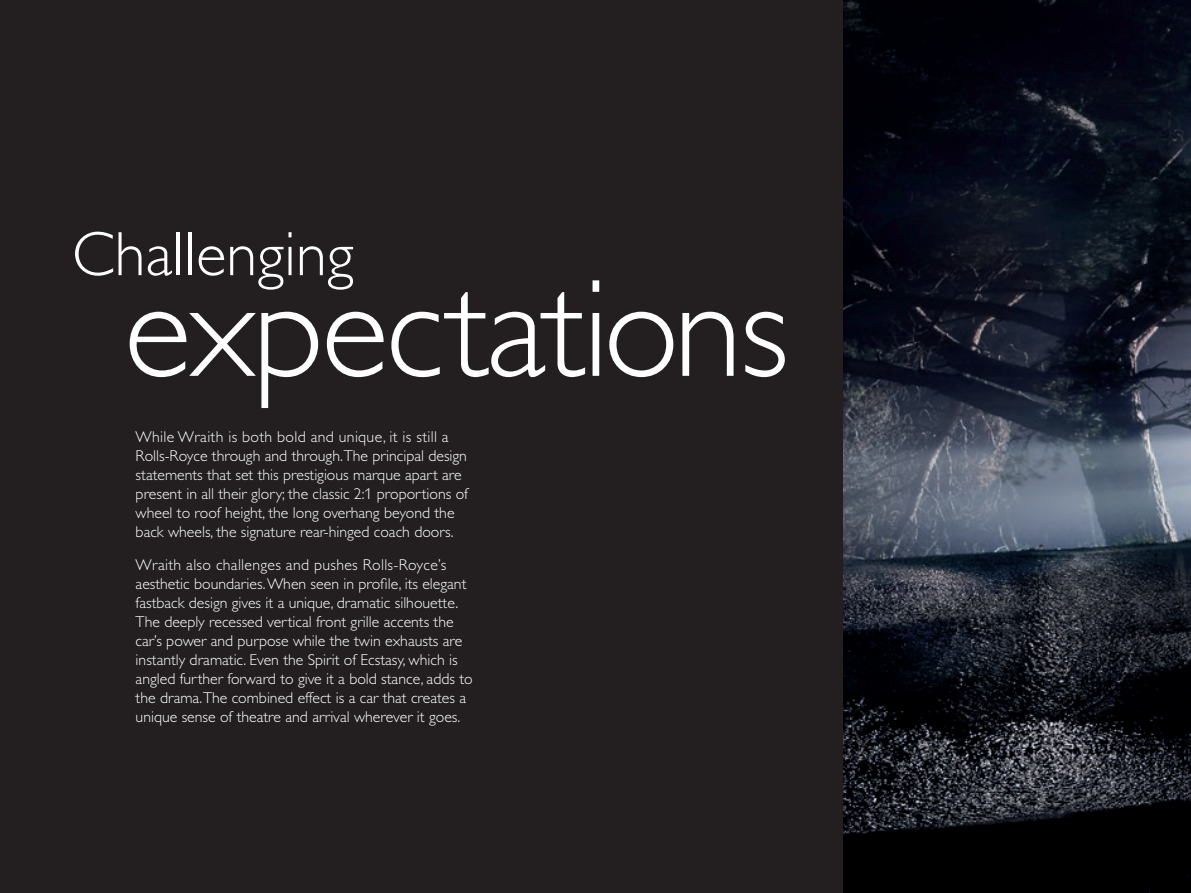
<style>
.page{position:relative;width:1191px;height:893px;background:#231f20}
.page>*{position:absolute;margin:0;border:0;box-sizing:border-box;transform-origin:0 0}
.t1{font:300 140px "Gill Alt One";letter-spacing:-.02em;color:#fff}
.t2{font:300 63px "Gill Alt One";color:#fff}
.t3{font:300 15.75px/18.9px "Gill Alt One";color:#fff}
</style>
<div class="page">
<img style="left:843px;top:0;width:348px;height:893px">
<h2 class="t2" style="left:72px;top:219px;width:283px">Challenging</h2>
<h1 class="t1" style="left:124px;top:250px;width:666px">expectations</h1>
<p class="t3" style="left:136px;top:427px;width:334px">While Wraith is both bold and unique, it is still a Rolls-Royce through and through.The principal design statements that set this prestigious marque apart are present in all their glory; the classic 2:1 proportions of wheel to roof height, the long overhang beyond the back wheels, the signature rear-hinged coach doors.</p>
<p class="t3" style="left:136px;top:556px;width:338px">Wraith also challenges and pushes Rolls-Royce’s aesthetic boundaries. When seen in profile, its elegant fastback design gives it a unique, dramatic silhouette.<br>The deeply recessed vertical front grille accents the car’s power and purpose while the twin exhausts are instantly dramatic. Even the Spirit of Ecstasy, which is angled further forward to give it a bold stance, adds to the drama.The combined effect is a car that creates a unique sense of theatre and arrival wherever it goes.</p>
</div>
